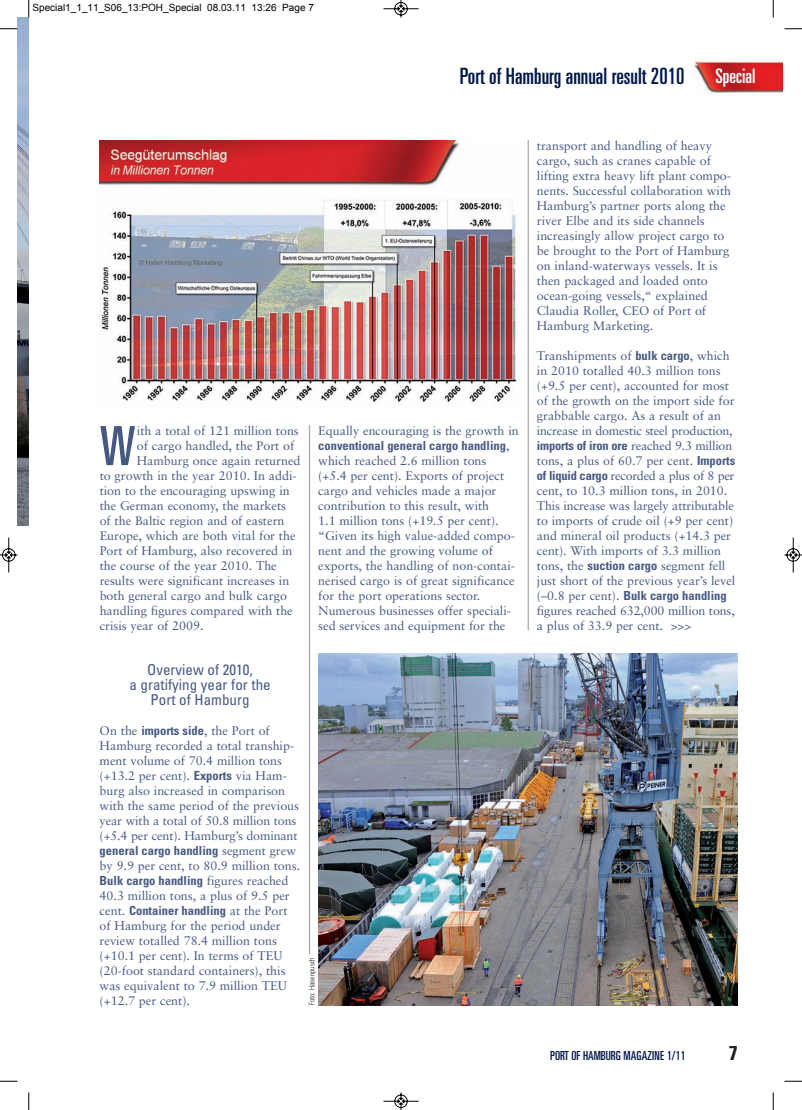
<style>
.page{position:relative;width:802px;height:1110px;background:#fff}
.page>*{position:absolute;margin:0;border:0;box-sizing:border-box;transform-origin:0 0}
.t1{font:ultra-condensed 54px "Univers";color:#475983}
.t2{font:ultra-condensed 22.5px "Univers";color:#00174a}
.t3{font:ultra-condensed 20px "Univers";color:#fff}
.t4{font:700 condensed 20px "Univers";color:#231f20}
.t5{font:condensed 15px/15px "Univers";color:#475983;text-align:center}
.t6{font:12.5px/15px "Sabon";color:#475983}
.t7{font:ultra-condensed 12.5px "Univers";color:#00174a}
.t8{font:10px "Arial";color:#000}
.t9{font:300 condensed 7.5px "Univers";color:#231f20}
.s1{font-family:"Univers";font-weight:700;font-stretch:condensed}
</style>
<div class="page">
<img style="left:694px;top:61px;width:88px;height:32px">
<img style="left:18px;top:18px;width:11px;height:507px">
<hr style="left:309px;top:425px;width:1px;height:580px;background:#a8a9ad">
<hr style="left:527px;top:140px;width:2px;height:490px;background:#a8a9ad">
<img style="left:100px;top:140px;width:418px;height:263px">
<div style="left:305px;top:955px;width:14px;height:53px;background:#fff"></div>
<img style="left:318px;top:653px;width:419px;height:352px">
<svg style="left:28px;top:0;width:2px;height:18px"></svg>
<svg style="left:0;top:28px;width:18px;height:2px"></svg>
<svg style="left:773px;top:0;width:1px;height:18px"></svg>
<svg style="left:784px;top:28px;width:18px;height:2px"></svg>
<svg style="left:28px;top:1092px;width:2px;height:18px"></svg>
<svg style="left:0;top:1081px;width:18px;height:1px"></svg>
<svg style="left:773px;top:1092px;width:1px;height:18px"></svg>
<svg style="left:784px;top:1081px;width:18px;height:1px"></svg>
<svg style="left:383px;top:0;width:36px;height:18px"></svg>
<svg style="left:383px;top:1092px;width:36px;height:18px"></svg>
<svg style="left:0;top:537px;width:18px;height:36px"></svg>
<svg style="left:784px;top:537px;width:18px;height:36px"></svg>
<p class="t8" style="left:32px;top:1px;width:283px">Special1_1_11_S06_13:POH_Special 08.03.11 13:26 Page 7</p>
<p class="t2" style="left:459px;top:63px;width:226px">Port of Hamburg annual result 2010</p>
<p class="t3" style="left:715px;top:65px;width:42px">Special</p>
<p class="t1" style="left:100px;top:415px;width:38px">W</p>
<p class="t6" style="left:137px;top:423px;width:163px">ith a total of 121 million tons</p>
<p class="t6" style="left:137px;top:438px;width:159px">of cargo handled, the Port of</p>
<p class="t6" style="left:137px;top:453px;width:165px">Hamburg once again returned</p>
<p class="t6" style="left:100px;top:468px;width:198px">to growth in the year 2010. In addi-</p>
<p class="t6" style="left:100px;top:483px;width:192px">tion to the encouraging upswing in</p>
<p class="t6" style="left:100px;top:498px;width:188px">the German economy, the markets</p>
<p class="t6" style="left:100px;top:513px;width:186px">of the Baltic region and of eastern</p>
<p class="t6" style="left:100px;top:528px;width:197px">Europe, which are both vital for the</p>
<p class="t6" style="left:100px;top:543px;width:194px">Port of Hamburg, also recovered in</p>
<p class="t6" style="left:100px;top:558px;width:179px">the course of the year 2010. The</p>
<p class="t6" style="left:100px;top:573px;width:191px">results were significant increases in</p>
<p class="t6" style="left:100px;top:588px;width:189px">both general cargo and bulk cargo</p>
<p class="t6" style="left:100px;top:603px;width:195px">handling figures compared with the</p>
<p class="t6" style="left:100px;top:618px;width:105px">crisis year of 2009.</p>
<p class="t5" style="left:129px;top:662px;width:143px">Overview of 2010,<br>a gratifying year for the<br>Port of Hamburg</p>
<p class="t6" style="left:100px;top:723px;width:202px">On the <span class="s1">imports side</span>, the Port of Hamburg recorded a total tranship&shy;ment volume of 70.4 million tons (+13.2 per cent). <span class="s1">Exports</span> via Ham&shy;burg also increased in comparison with the same period of the previous year with a total of 50.8 million tons (+5.4 per cent). Hamburg’s dominant <span class="s1">general cargo handling</span> segment grew by 9.9 per cent, to 80.9 million tons.<br><span class="s1">Bulk cargo handling</span> figures reached 40.3 million tons, a plus of 9.5 per cent. <span class="s1">Container handling</span> at the Port of Hamburg for the period under review totalled 78.4 million tons (+10.1 per cent). In terms of TEU (20-foot standard containers), this was equivalent to 7.9 million TEU (+12.7 per cent).</p>
<p class="t6" style="left:318px;top:423px;width:202px">Equally encouraging is the growth in <span class="s1">conventional general cargo handling</span>, which reached 2.6 million tons<br>(+5.4 per cent). Exports of project cargo and vehicles made a major contribution to this result, with<br>1.1 million tons (+19.5 per cent). “Given its high value-added compo&shy;nent and the growing volume of exports, the handling of non-contai&shy;nerised cargo is of great significance for the port operations sector.<br>Numerous businesses offer speciali&shy;sed services and equipment for the</p>
<p class="t9" style="left:307px;top:1005px;width:50px;rotate:-90deg">Foto: Hasenpusch</p>
<p class="t6" style="left:537px;top:138px;width:196px">transport and handling of heavy cargo, such as cranes capable of lifting extra heavy lift plant compo&shy;nents. Successful collaboration with<br>Hamburg’s partner ports along the river Elbe and its side channels increasingly allow project cargo to be brought to the Port of Hamburg on inland-waterways vessels. It is then packaged and loaded onto ocean-going vessels,“ explained<br>Claudia Roller, CEO of Port of<br>Hamburg Marke ting.</p>
<p class="t6" style="left:537px;top:348px;width:200px">Transhipments of <span class="s1">bulk cargo</span>, which in 2010 totalled 40.3 million tons (+9.5 per cent), accounted for most of the growth on the import side for grabbable cargo. As a result of an increase in domestic steel production, <span class="s1">imports of iron ore</span> reached 9.3 million tons, a plus of 60.7 per cent. <span class="s1">Imports of liquid cargo</span> recorded a plus of 8 per cent, to 10.3 million tons, in 2010.<br>This increase was largely attributable to imports of crude oil (+9 per cent) and mineral oil products (+14.3 per cent). With imports of 3.3 million tons, the <span class="s1">suction cargo</span> segment fell just short of the previous year’s level (–0.8 per cent). <span class="s1">Bulk cargo handling </span>figures reached 632,000 million tons, a plus of 33.9 per cent. &gt;&gt;&gt;</p>
<p class="t7" style="left:550px;top:1048px;width:137px">PORT OF HAMBURG MAGAZINE 1/11</p>
<p class="t4" style="left:729px;top:1041px;width:10px">7</p>
</div>
